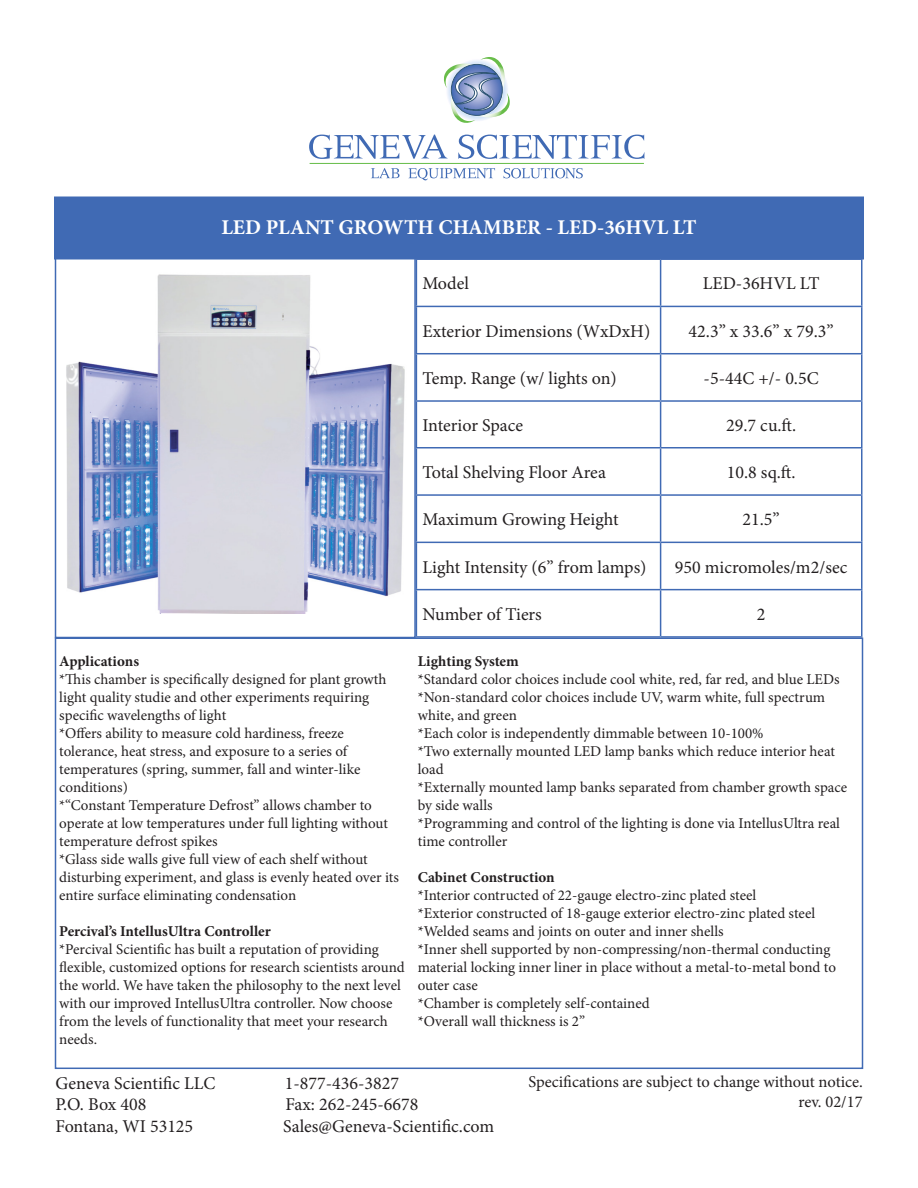
<style>
.page{position:relative;width:918px;height:1188px;background:#fff}
.page>*{position:absolute;margin:0;border:0;box-sizing:border-box;transform-origin:0 0}
.t1{font:700 21px "Minion Pro";color:#fff}
.t2{font:18px "Minion Pro";color:#231f20}
.t3{font:16.5px "Minion Pro";letter-spacing:-.005em;color:#231f20}
.t4{font:15px/18px "Minion Pro";color:#231f20}
.t5{font:700 15px "Minion Pro";letter-spacing:-.005em;color:#231f20}
</style>
<div class="page">
<div style="left:55px;top:638px;width:808px;height:431px;border:2px solid #406ab4"></div>
<div style="left:55px;top:197px;width:808px;height:62px;background:#406ab4"></div>
<div style="left:54px;top:196px;width:810px;height:64px;border:2px solid #406ab4"></div>
<hr style="left:416px;top:258px;width:245px;height:2px;background:#406ab4">
<hr style="left:416px;top:260px;width:1px;height:46px;background:#406ab4">
<hr style="left:661px;top:258px;width:201px;height:2px;background:#406ab4">
<hr style="left:660px;top:260px;width:1px;height:46px;background:#406ab4">
<hr style="left:861px;top:260px;width:1px;height:46px;background:#406ab4">
<hr style="left:416px;top:306px;width:245px;height:1px;background:#406ab4">
<hr style="left:416px;top:307px;width:1px;height:46px;background:#406ab4">
<hr style="left:661px;top:306px;width:201px;height:1px;background:#406ab4">
<hr style="left:660px;top:307px;width:1px;height:46px;background:#406ab4">
<hr style="left:861px;top:307px;width:1px;height:46px;background:#406ab4">
<hr style="left:416px;top:353px;width:245px;height:1px;background:#406ab4">
<hr style="left:416px;top:354px;width:1px;height:46px;background:#406ab4">
<hr style="left:661px;top:353px;width:201px;height:1px;background:#406ab4">
<hr style="left:660px;top:354px;width:1px;height:46px;background:#406ab4">
<hr style="left:861px;top:354px;width:1px;height:46px;background:#406ab4">
<hr style="left:416px;top:400px;width:245px;height:2px;background:#406ab4">
<hr style="left:416px;top:402px;width:1px;height:45px;background:#406ab4">
<hr style="left:661px;top:400px;width:201px;height:2px;background:#406ab4">
<hr style="left:660px;top:402px;width:1px;height:45px;background:#406ab4">
<hr style="left:861px;top:402px;width:1px;height:45px;background:#406ab4">
<hr style="left:416px;top:447px;width:245px;height:1px;background:#406ab4">
<hr style="left:416px;top:449px;width:1px;height:45px;background:#406ab4">
<hr style="left:661px;top:447px;width:201px;height:1px;background:#406ab4">
<hr style="left:660px;top:449px;width:1px;height:45px;background:#406ab4">
<hr style="left:861px;top:449px;width:1px;height:45px;background:#406ab4">
<hr style="left:416px;top:494px;width:245px;height:2px;background:#406ab4">
<hr style="left:416px;top:496px;width:1px;height:46px;background:#406ab4">
<hr style="left:661px;top:494px;width:201px;height:2px;background:#406ab4">
<hr style="left:660px;top:496px;width:1px;height:46px;background:#406ab4">
<hr style="left:861px;top:496px;width:1px;height:46px;background:#406ab4">
<hr style="left:416px;top:542px;width:245px;height:1px;background:#406ab4">
<hr style="left:416px;top:543px;width:1px;height:46px;background:#406ab4">
<hr style="left:661px;top:542px;width:201px;height:1px;background:#406ab4">
<hr style="left:660px;top:543px;width:1px;height:46px;background:#406ab4">
<hr style="left:861px;top:543px;width:1px;height:46px;background:#406ab4">
<hr style="left:416px;top:589px;width:245px;height:1px;background:#406ab4">
<hr style="left:416px;top:590px;width:1px;height:46px;background:#406ab4">
<hr style="left:661px;top:589px;width:201px;height:1px;background:#406ab4">
<hr style="left:660px;top:590px;width:1px;height:46px;background:#406ab4">
<hr style="left:861px;top:590px;width:1px;height:46px;background:#406ab4">
<hr style="left:416px;top:636px;width:245px;height:2px;background:#406ab4">
<hr style="left:661px;top:636px;width:201px;height:2px;background:#406ab4">
<svg style="left:309px;top:135px;width:139px;height:24px"></svg>
<svg style="left:458px;top:135px;width:186px;height:24px"></svg>
<svg style="left:371px;top:168px;width:29px;height:10px"></svg>
<svg style="left:408px;top:168px;width:87px;height:12px"></svg>
<svg style="left:504px;top:168px;width:79px;height:10px"></svg>
<hr style="left:310px;top:163px;width:334px;height:1px;background:#65bc47">
<svg style="left:444px;top:57px;width:66px;height:66px"></svg>
<div style="left:55px;top:257px;width:361px;height:381px;border:2px solid #406ab4"></div>
<img style="left:66px;top:274px;width:339px;height:340px">
<p class="t1" style="left:221px;top:213px;width:477px">LED PLANT GROWTH CHAMBER - LED-36HVL LT</p>
<p class="t2" style="left:422px;top:272px;width:48px">Model</p>
<p class="t2" style="left:703px;top:272px;width:118px">LED-36HVL LT</p>
<p class="t2" style="left:422px;top:319px;width:229px">Exterior Dimensions (WxDxH)</p>
<p class="t2" style="left:689px;top:319px;width:147px">42.3” x 33.6” x 79.3”</p>
<p class="t2" style="left:422px;top:366px;width:196px">Temp. Range (w/ lights on)</p>
<p class="t2" style="left:704px;top:366px;width:117px">-5-44C +/- 0.5C</p>
<p class="t2" style="left:422px;top:413px;width:102px">Interior Space</p>
<p class="t2" style="left:726px;top:413px;width:71px">29.7 cu.ft.</p>
<p class="t2" style="left:422px;top:460px;width:185px">Total Shelving Floor Area</p>
<p class="t2" style="left:727px;top:460px;width:70px">10.8 sq.ft.</p>
<p class="t2" style="left:422px;top:507px;width:198px">Maximum Growing Height</p>
<p class="t2" style="left:743px;top:507px;width:39px">21.5”</p>
<p class="t2" style="left:422px;top:555px;width:226px">Light Intensity (6” from lamps)</p>
<p class="t2" style="left:675px;top:555px;width:174px">950 micromoles/m2/sec</p>
<p class="t2" style="left:422px;top:602px;width:121px">Number of Tiers</p>
<p class="t2" style="left:757px;top:602px;width:10px">2</p>
<p class="t5" style="left:59px;top:650px;width:81px">Applications</p>
<p class="t4" style="left:59px;top:670px;width:329px">*This chamber is specifically designed for plant growth light quality studie and other experiments requiring</p>
<p class="t4" style="left:59px;top:706px;width:169px">specific wavelengths of light</p>
<p class="t4" style="left:59px;top:724px;width:286px">*Offers ability to measure cold hardiness, freeze</p>
<p class="t4" style="left:59px;top:742px;width:290px">tolerance, heat stress, and exposure to a series of</p>
<p class="t4" style="left:59px;top:760px;width:303px">temperatures (spring, summer, fall and winter-like</p>
<p class="t4" style="left:59px;top:778px;width:70px">conditions)</p>
<p class="t4" style="left:59px;top:796px;width:330px">*“Constant Temperature Defrost” allows chamber to operate at low temperatures under full lighting without temperature defrost spikes</p>
<p class="t4" style="left:59px;top:850px;width:341px">*Glass side walls give full view of each shelf without disturbing experiment, and glass is evenly heated over its entire surface eliminating condensation</p>
<p class="t5" style="left:59px;top:920px;width:213px">Percival’s IntellusUltra Controller</p>
<p class="t4" style="left:59px;top:940px;width:321px">*Percival Scientific has built a reputation of providing</p>
<p class="t4" style="left:59px;top:958px;width:347px">flexible, customized options for research scientists around the world. We have taken the philosophy to the next level with our improved IntellusUltra controller. Now choose from the levels of functionality that meet your research needs.</p>
<p class="t5" style="left:418px;top:650px;width:102px">Lighting System</p>
<p class="t4" style="left:418px;top:670px;width:423px">*Standard color choices include cool white, red, far red, and blue LEDs</p>
<p class="t4" style="left:418px;top:688px;width:409px">*Non-standard color choices include UV, warm white, full spectrum white, and green</p>
<p class="t4" style="left:418px;top:724px;width:347px">*Each color is independently dimmable between 10-100%</p>
<p class="t4" style="left:418px;top:742px;width:419px">*Two externally mounted LED lamp banks which reduce interior heat load</p>
<p class="t4" style="left:418px;top:778px;width:431px">*Externally mounted lamp banks separated from chamber growth space by side walls</p>
<p class="t4" style="left:418px;top:814px;width:424px">*Programming and control of the lighting is done via IntellusUltra real time controller</p>
<p class="t5" style="left:418px;top:866px;width:139px">Cabinet Construction</p>
<p class="t4" style="left:418px;top:886px;width:340px">*Interior contructed of 22-gauge electro-zinc plated steel</p>
<p class="t4" style="left:418px;top:904px;width:399px">*Exterior constructed of 18-gauge exterior electro-zinc plated steel</p>
<p class="t4" style="left:418px;top:922px;width:307px">*Welded seams and joints on outer and inner shells</p>
<p class="t4" style="left:418px;top:940px;width:420px">*Inner shell supported by non-compressing/non-thermal conducting material locking inner liner in place without a metal-to-metal bond to outer case</p>
<p class="t4" style="left:418px;top:994px;width:234px">*Chamber is completely self-contained</p>
<p class="t4" style="left:418px;top:1012px;width:169px">*Overall wall thickness is 2”</p>
<p class="t2" style="left:56px;top:1071px;width:161px">Geneva Scientific LLC</p>
<p class="t2" style="left:285px;top:1071px;width:116px">1-877-436-3827</p>
<p class="t2" style="left:56px;top:1092px;width:92px">P.O. Box 408</p>
<p class="t2" style="left:285px;top:1092px;width:134px">Fax: 262-245-6678</p>
<p class="t2" style="left:56px;top:1114px;width:139px">Fontana, WI 53125</p>
<p class="t2" style="left:283px;top:1114px;width:213px">Sales@Geneva-Scientific.com</p>
<p class="t3" style="left:528px;top:1071px;width:336px">Specifications are subject to change without notice.</p>
<p class="t3" style="left:798px;top:1091px;width:66px">rev. 02/17</p>
</div>
